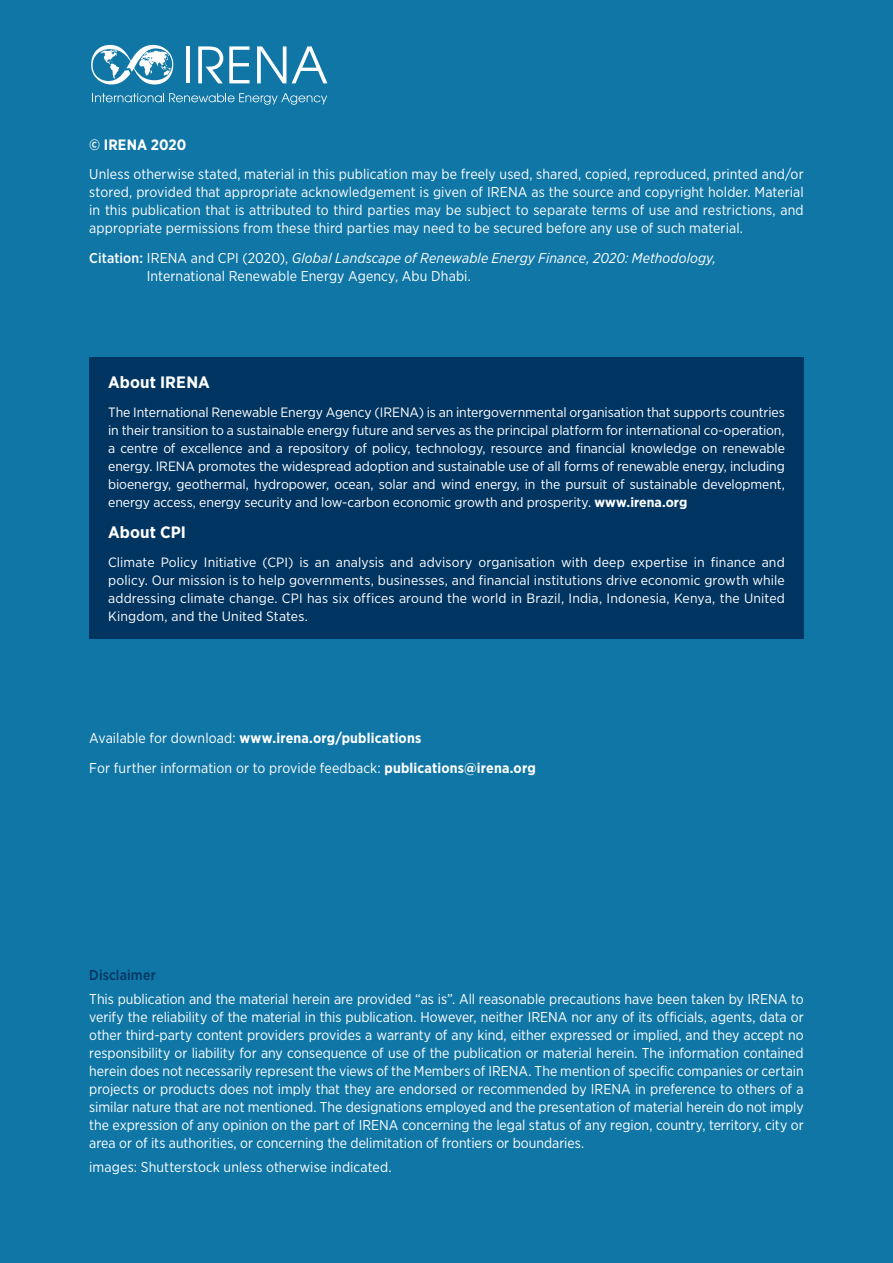
<style>
.page{position:relative;width:893px;height:1263px;background:#0f76a6}
.page>*{position:absolute;margin:0;border:0;box-sizing:border-box;transform-origin:0 0}
.About_IRENA{font:700 16.5px "Gotham Narrow";letter-spacing:.005em;color:#fff;scale:1.05 1}
.About_IRENA-2{font:700 15px "Gotham Narrow";letter-spacing:.01em;color:#fff}
.About_IRENA-3{font:14.25px/18px "Gotham Narrow";letter-spacing:.005em;color:#fff;text-align:justify}
.About_IRENA-4{font:700 14.25px "Gotham Narrow";letter-spacing:.015em;color:#fff}
.About_IRENA-5{font:500 14.25px "Gotham Narrow";letter-spacing:.01em;color:#003562}
.About_IRENA-6{font:13.5px/18px "Gotham Narrow";color:#fff;text-align:justify;scale:1.05 1}
.s1{font-weight:500}
.s2{font-style:italic}
.s3{font-weight:700}
.s4{font-weight:400}
</style>
<div class="page">
<svg style="left:91px;top:45px;width:82px;height:39px"></svg>
<svg style="left:95px;top:93px;width:232px;height:12px"></svg>
<hr style="left:187px;top:46px;width:3px;height:37px;background:#fff">
<svg style="left:198px;top:46px;width:25px;height:37px"></svg>
<svg style="left:229px;top:46px;width:21px;height:37px"></svg>
<svg style="left:257px;top:46px;width:29px;height:37px"></svg>
<svg style="left:292px;top:46px;width:35px;height:37px"></svg>
<div style="left:89px;top:357px;width:715px;height:282px;background:#003562"></div>
<p class="About_IRENA-2" style="left:89px;top:135px;width:98px">© IRENA 2020</p>
<p class="About_IRENA-3" style="left:89px;top:164px;width:716px">Unless otherwise stated, material in this publication may be freely used, shared, copied, reproduced, printed and/or stored, provided that appropriate acknowledgement is given of IRENA as the source and copyright holder. Material in this publication that is attributed to third parties may be subject to separate terms of use and restrictions, and appropriate permissions from these third parties may need to be secured before any use of such material.</p>
<p class="About_IRENA-3" style="left:147px;top:248px;width:571px;text-indent:-58px"><span class="s1">Citation:</span> IRENA and CPI (2020), <span class="s2">Global Landscape of Renewable Energy Finance, 2020: Methodology,<br></span>International Renewable Energy Agency, Abu Dhabi.</p>
<p class="About_IRENA" style="left:108px;top:372px;width:98px">About IRENA</p>
<p class="About_IRENA-6" style="left:108px;top:403px;width:646px">The International Renewable Energy Agency (IRENA) is an intergovernmental organisation that supports countries in their transition to a sustainable energy future and serves as the principal platform for international co-operation, a centre of excellence and a repository of policy, technology, resource and financial knowledge on renewable energy. IRENA promotes the widespread adoption and sustainable use of all forms of renewable energy, including bioenergy, geothermal, hydropower, ocean, solar and wind energy, in the pursuit of sustainable development, energy access, energy security and low-carbon economic growth and prosperity. <span class="s3">www.irena.org</span></p>
<p class="About_IRENA" style="left:108px;top:522px;width:76px">About CPI</p>
<p class="About_IRENA-6" style="left:108px;top:553px;width:646px">Climate Policy Initiative (CPI) is an analysis and advisory organisation with deep expertise in finance and policy. Our mission is to help governments, businesses, and financial institutions drive economic growth while addressing climate change. CPI has six offices around the world in Brazil, India, Indonesia, Kenya, the United Kingdom, and the United States.</p>
<p class="About_IRENA-4" style="left:89px;top:729px;width:334px"><span class="s4">Available for download:</span> www.irena.org/publications</p>
<p class="About_IRENA-3" style="left:89px;top:758px;width:448px">For further information or to provide feedback: <span class="s3">publications@irena.org</span></p>
<p class="About_IRENA-5" style="left:89px;top:966px;width:68px">Disclaimer</p>
<p class="About_IRENA-3" style="left:89px;top:989px;width:716px">This publication and the material herein are provided “as is”. All reasonable precautions have been taken by IRENA to verify the reliability of the material in this publication. However, neither IRENA nor any of its officials, agents, data or other third-party content providers provides a warranty of any kind, either expressed or implied, and they accept no responsibility or liability for any consequence of use of the publication or material herein. The information contained herein does not necessarily represent the views of the Members of IRENA. The mention of specific companies or certain projects or products does not imply that they are endorsed or recommended by IRENA in preference to others of a similar nature that are not mentioned. The designations employed and the presentation of material herein do not imply the expression of any opinion on the part of IRENA concerning the legal status of any region, country, territory, city or area or of its authorities, or concerning the delimitation of frontiers or boundaries.</p>
<p class="About_IRENA-3" style="left:89px;top:1157px;width:304px">images: Shutterstock unless otherwise indicated.</p>
</div>
